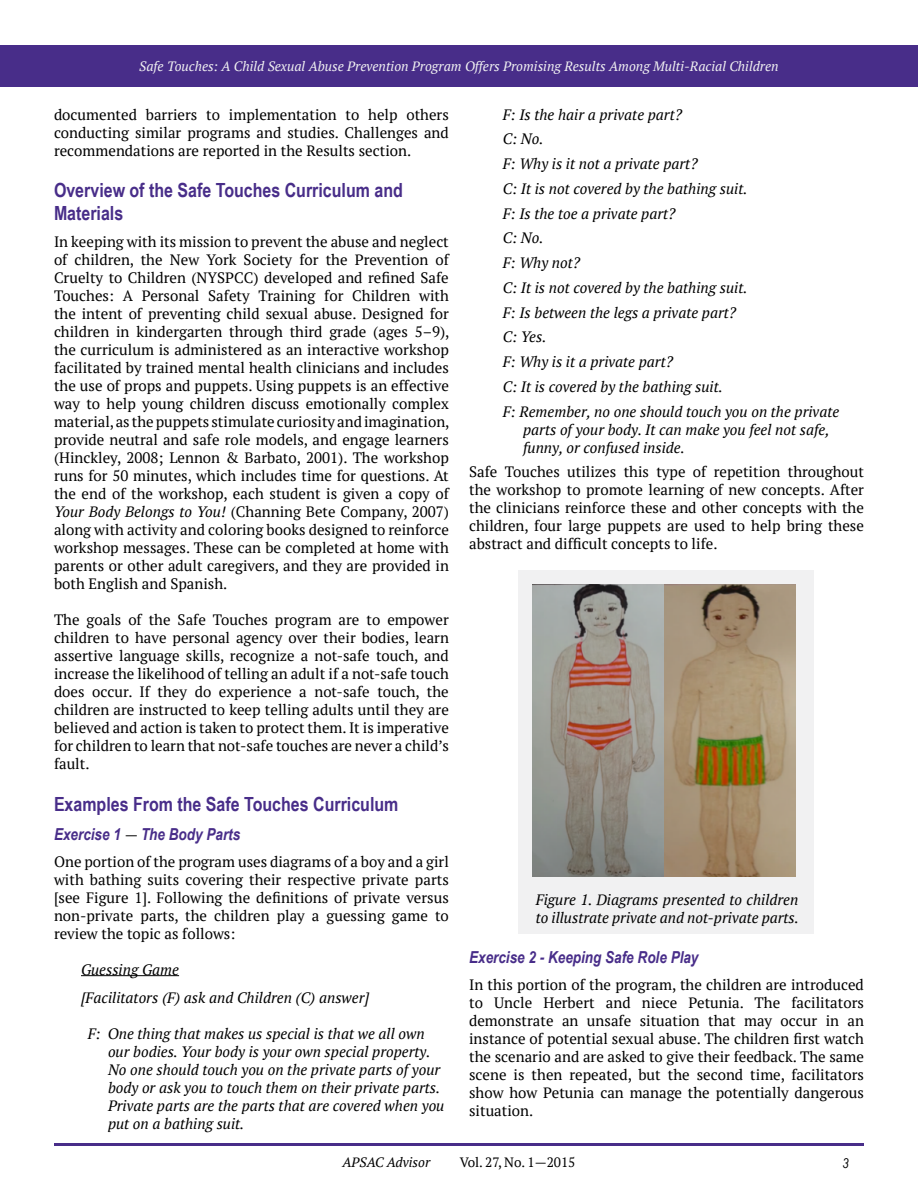
<style>
.page{position:relative;width:918px;height:1188px;background:#fff}
.page>*{position:absolute;margin:0;border:0;box-sizing:border-box;transform-origin:0 0}
.t1{font:700 19.5px/23.4px "Arial Narrow";color:#482d89}
.t2{font:italic 700 16.5px "Arial Narrow";color:#482d89}
.t3{font:15px/18px "PT Serif";color:#000;text-align:justify}
.t4{font:italic 15px/24.8px "PT Serif";color:#000}
.t5{font:italic 13.5px "PT Serif";color:#f1f1f2}
.t6{font:13.5px "PT Serif";color:#000}
.t7{font:italic 13.5px "PT Serif";color:#000}
.t8{font:italic 13.5px "Arial Narrow";color:#000}
.s1{font-style:italic}
.s2{font-family:"PT Serif";font-weight:400;font-style:normal;font-size:15px;color:#000}
</style>
<div class="page">
<div style="left:0;top:45px;width:918px;height:41px;background:#482d89"></div>
<hr style="left:54px;top:1143px;width:810px;height:3px;background:#482d89">
<hr style="left:81px;top:975px;width:98px;height:1px;background:#000">
<div style="left:518px;top:570px;width:296px;height:364px;background:#f1f1f2"></div>
<img style="left:533px;top:585px;width:262px;height:292px">
<p class="t5" style="left:139px;top:58px;width:641px">Safe Touches: A Child Sexual Abuse Prevention Program Offers Promising Results Among Multi-Racial Children</p>
<p class="t3" style="left:54px;top:105px;width:396px">documented barriers to implementation to help others conducting similar programs and studies. Challenges and recommendations are reported in the Results section.</p>
<h1 class="t1" style="left:54px;top:177px;width:350px">Overview of the Safe Touches Curriculum and<br>Materials</h1>
<p class="t3" style="left:54px;top:233px;width:397px">In keeping with its mission to prevent the abuse and neglect of children, the New York Society for the Prevention of Cruelty to Children (NYSPCC) developed and refined Safe Touches: A Personal Safety Training for Children with the intent of preventing child sexual abuse. Designed for children in kindergarten through third grade (ages 5–9), the curriculum is administered as an interactive workshop facilitated by trained mental health clinicians and includes the use of props and puppets. Using puppets is an effective way to help young children discuss emotionally complex material, as the puppets stimulate curiosity and imagination, provide neutral and safe role models, and engage learners (Hinckley, 2008; Lennon &amp; Barbato, 2001). The workshop runs for 50 minutes, which includes time for questions. At the end of the workshop, each student is given a copy of <span class="s1">Your Body Belongs to You!</span> (Channing Bete Company, 2007) along with activity and coloring books designed to reinforce workshop messages. These can be completed at home with parents or other adult caregivers, and they are provided in both English and Spanish.</p>
<p class="t3" style="left:54px;top:611px;width:396px">The goals of the Safe Touches program are to empower children to have personal agency over their bodies, learn assertive language skills, recognize a not-safe touch, and increase the likelihood of telling an adult if a not-safe touch does occur. If they do experience a not-safe touch, the children are instructed to keep telling adults until they are believed and action is taken to protect them. It is imperative for children to learn that not-safe touches are never a child’s fault.</p>
<h1 class="t1" style="left:54px;top:791px;width:346px">Examples From the Safe Touches Curriculum</h1>
<p class="t2" style="left:54px;top:821px;width:188px">Exercise 1 <span class="s2">—</span> The Body Parts</p>
<p class="t3" style="left:54px;top:852px;width:396px">One portion of the program uses diagrams of a boy and a girl with bathing suits covering their respective private parts [see Figure 1]. Following the definitions of private versus non-private parts, the children play a guessing game to review the topic as follows:</p>
<p class="t4" style="left:81px;top:955px;width:290px;line-height:28.8px">Guessing Game<br>[Facilitators (F) ask and Children (C) answer]</p>
<p class="t4" style="left:108px;top:1025px;width:338px;line-height:18px;text-indent:-20px">F: One thing that makes us special is that we all own our bodies. Your body is your own special property.<br>No one should touch you on the private parts of your body or ask you to touch them on their private parts.<br>Private parts are the parts that are covered when you put on a bathing suit.</p>
<p class="t4" style="left:503px;top:102px;width:338px">F: Is the hair a private part?<br>C: No.<br>F: Why is it not a private part?<br>C: It is not covered by the bathing suit.<br>F: Is the toe a private part?<br>C: No.<br>F: Why not?<br>C: It is not covered by the bathing suit.<br>F: Is between the legs a private part?<br>C: Yes.<br>F: Why is it a private part?<br>C: It is covered by the bathing suit.<br>F: Remember, no one should touch you on the private</p>
<p class="t4" style="left:523px;top:420px;width:308px;line-height:18px">parts of your body. It can make you feel not safe, funny, or confused inside.</p>
<p class="t3" style="left:469px;top:463px;width:396px">Safe Touches utilizes this type of repetition throughout the workshop to promote learning of new concepts. After the clinicians reinforce these and other concepts with the children, four large puppets are used to help bring these abstract and difficult concepts to life.</p>
<p class="t4" style="left:536px;top:890px;width:265px;line-height:18px">Figure 1. Diagrams presented to children to illustrate private and not-private parts.</p>
<p class="t2" style="left:469px;top:945px;width:231px">Exercise 2 - Keeping Safe Role Play</p>
<p class="t3" style="left:469px;top:976px;width:396px">In this portion of the program, the children are introduced to Uncle Herbert and niece Petunia. The facilitators demonstrate an unsafe situation that may occur in an instance of potential sexual abuse. The children first watch the scenario and are asked to give their feedback. The same scene is then repeated, but the second time, facilitators show how Petunia can manage the potentially dangerous situation.</p>
<p class="t7" style="left:343px;top:1153px;width:89px">APSAC Advisor</p>
<p class="t6" style="left:460px;top:1153px;width:117px">Vol. 27, No. 1—2015</p>
<p class="t8" style="left:843px;top:1154px;width:8px">3</p>
</div>
